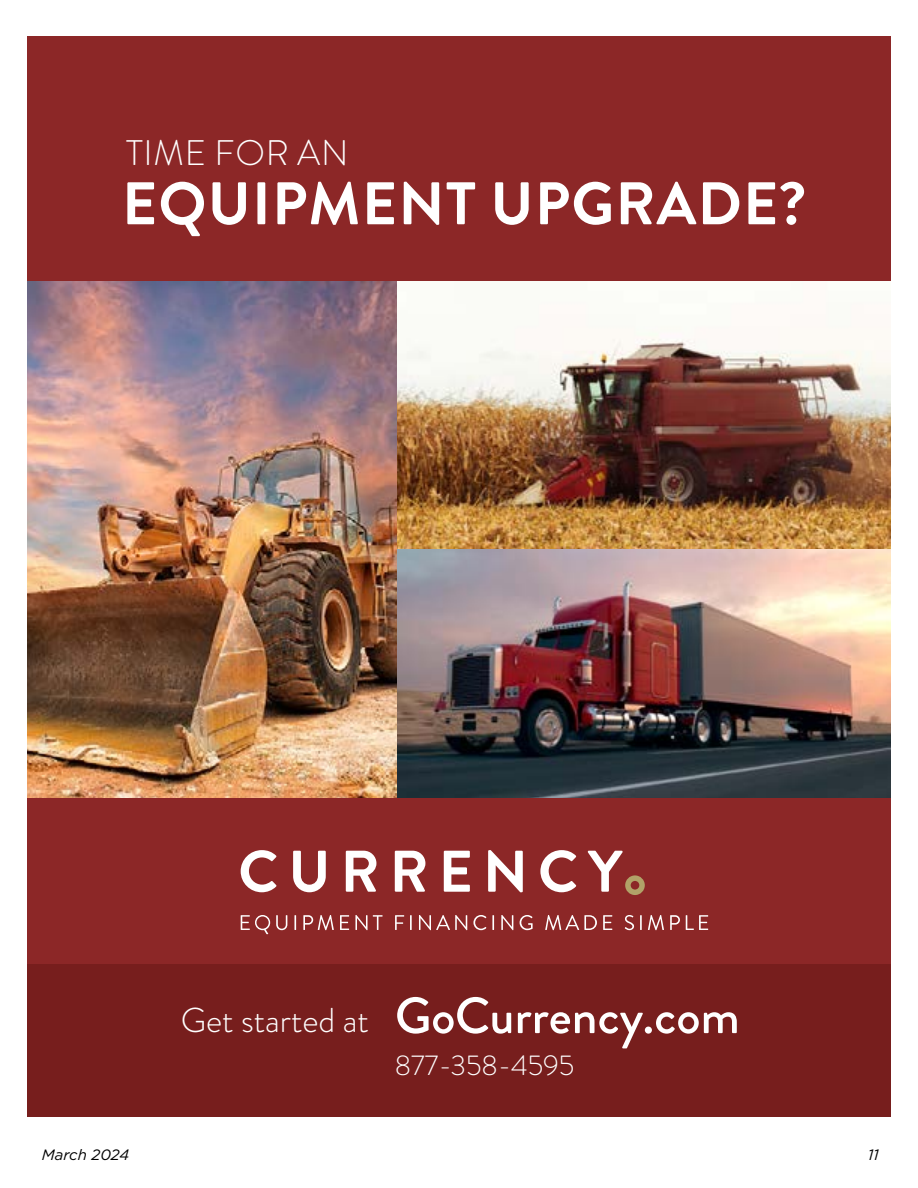
<style>
.page{position:relative;width:918px;height:1188px;background:#fff}
.page>*{position:absolute;margin:0;border:0;box-sizing:border-box;transform-origin:0 0}
.t1{font:700 60px "Brandon Grotesque";letter-spacing:.02em;color:#fff}
.t2{font:500 51px "Brandon Grotesque";color:#fff}
.t3{font:300 35.55px "Brandon Grotesque";letter-spacing:.02em;color:#fff}
.t4{font:300 34.5px "Brandon Grotesque";color:#fff}
.t5{font:300 28.5px "Brandon Grotesque";color:#fff}
.t6{font:italic 15px "Gotham";color:#000}
</style>
<div class="page">
<div style="left:27px;top:37px;width:864px;height:266px;background:#8c2727"></div>
<div style="left:27px;top:797px;width:864px;height:167px;background:#8c2727"></div>
<div style="left:27px;top:964px;width:864px;height:153px;background:#771e1d"></div>
<svg style="left:241px;top:850px;width:36px;height:42px"></svg>
<svg style="left:293px;top:851px;width:33px;height:41px"></svg>
<svg style="left:346px;top:851px;width:30px;height:41px"></svg>
<svg style="left:395px;top:851px;width:30px;height:41px"></svg>
<svg style="left:444px;top:851px;width:26px;height:41px"></svg>
<svg style="left:488px;top:850px;width:35px;height:42px"></svg>
<svg style="left:540px;top:850px;width:36px;height:42px"></svg>
<svg style="left:587px;top:851px;width:58px;height:44px"></svg>
<svg style="left:241px;top:915px;width:467px;height:19px"></svg>
<img style="left:27px;top:281px;width:371px;height:516px">
<img style="left:398px;top:281px;width:493px;height:269px">
<img style="left:398px;top:550px;width:493px;height:247px">
<p class="t3" style="left:126px;top:129px;width:224px">TIME FOR AN</p>
<p class="t1" style="left:122px;top:162px;width:686px">EQUIPMENT UPGRADE?</p>
<p class="t4" style="left:181px;top:997px;width:190px">Get started at</p>
<p class="t2" style="left:395px;top:980px;width:347px">GoCurrency.com</p>
<p class="t5" style="left:395px;top:1046px;width:181px">877-358-4595</p>
<p class="t6" style="left:42px;top:1145px;width:89px">March 2024</p>
<p class="t6" style="left:868px;top:1145px;width:12px">11</p>
</div>
